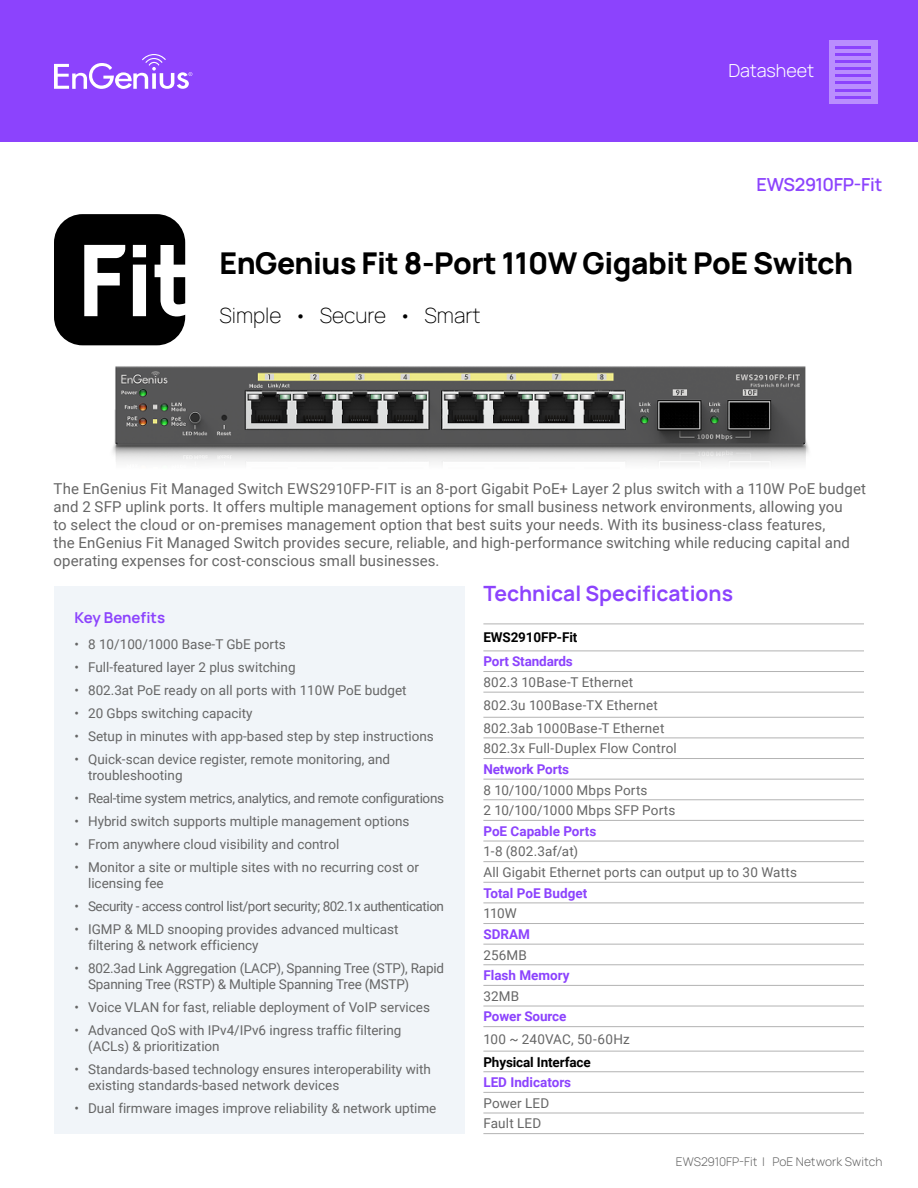
<style>
.page{position:relative;width:918px;height:1188px;background:#fff}
.page>*{position:absolute;margin:0;border:0;box-sizing:border-box;transform-origin:0 0}
.t1{font:800 30px "Manrope";letter-spacing:-.015em;color:#000}
.t2{font:700 21px "Manrope";color:#8c43fd}
.t3{font:200 21px "Manrope";color:#000}
.t4{font:600 18px "Manrope";letter-spacing:-.015em;color:#8c43fd}
.t5{font:300 18px "Manrope";letter-spacing:-.005em;color:#fff}
.t6{font:15px/18px "Roboto";letter-spacing:.005em;color:#666}
.t7{font:700 15px "Manrope";color:#8c43fd}
.t8{font:13.5px/16.2px "Roboto";color:#666}
.t9{font:700 13.5px "Roboto";color:#8c43fd}
.t10{font:13.5px "Roboto";letter-spacing:-.03em;color:#666}
.t11{font:13.5px "Roboto";letter-spacing:-.025em;color:#666}
.t12{font:700 13.5px "Roboto";letter-spacing:-.01em;color:#000}
.t13{font:300 12px "Manrope";letter-spacing:.005em;color:#666}
</style>
<div class="page">
<div style="left:0;top:0;width:918px;height:142px;background:#8c43fd"></div>
<div style="left:829px;top:40px;width:49px;height:64px;background:#ba8efe"></div>
<hr style="left:835px;top:46px;width:36px;height:3px;background:#8c43fd">
<hr style="left:835px;top:53px;width:36px;height:3px;background:#8c43fd">
<hr style="left:835px;top:60px;width:36px;height:3px;background:#8c43fd">
<hr style="left:835px;top:67px;width:36px;height:3px;background:#8c43fd">
<hr style="left:835px;top:74px;width:36px;height:3px;background:#8c43fd">
<hr style="left:835px;top:82px;width:36px;height:2px;background:#8c43fd">
<hr style="left:835px;top:89px;width:36px;height:3px;background:#8c43fd">
<hr style="left:835px;top:96px;width:36px;height:3px;background:#8c43fd">
<svg style="left:54px;top:214px;width:131px;height:131px"></svg>
<svg style="left:54px;top:54px;width:138px;height:35px"></svg>
<img style="left:112px;top:366px;width:697px;height:99px">
<div style="left:54px;top:586px;width:411px;height:548px;background:#f1f5f9"></div>
<hr style="left:483px;top:624px;width:381px;height:1px;background:#b3b3b3">
<hr style="left:483px;top:651px;width:381px;height:1px;background:#b3b3b3">
<hr style="left:483px;top:671px;width:381px;height:1px;background:#b3b3b3">
<hr style="left:483px;top:692px;width:381px;height:1px;background:#b3b3b3">
<hr style="left:483px;top:717px;width:381px;height:1px;background:#b3b3b3">
<hr style="left:483px;top:738px;width:381px;height:1px;background:#b3b3b3">
<hr style="left:483px;top:758px;width:381px;height:1px;background:#b3b3b3">
<hr style="left:483px;top:779px;width:381px;height:1px;background:#b3b3b3">
<hr style="left:483px;top:799px;width:381px;height:1px;background:#b3b3b3">
<hr style="left:483px;top:820px;width:381px;height:1px;background:#b3b3b3">
<hr style="left:483px;top:841px;width:381px;height:1px;background:#b3b3b3">
<hr style="left:483px;top:861px;width:381px;height:1px;background:#b3b3b3">
<hr style="left:483px;top:882px;width:381px;height:1px;background:#b3b3b3">
<hr style="left:483px;top:903px;width:381px;height:1px;background:#b3b3b3">
<hr style="left:483px;top:923px;width:381px;height:1px;background:#b3b3b3">
<hr style="left:483px;top:944px;width:381px;height:1px;background:#b3b3b3">
<hr style="left:483px;top:964px;width:381px;height:1px;background:#b3b3b3">
<hr style="left:483px;top:985px;width:381px;height:1px;background:#b3b3b3">
<hr style="left:483px;top:1006px;width:381px;height:1px;background:#b3b3b3">
<hr style="left:483px;top:1026px;width:381px;height:1px;background:#b3b3b3">
<hr style="left:483px;top:1051px;width:381px;height:1px;background:#b3b3b3">
<hr style="left:483px;top:1071px;width:381px;height:1px;background:#b3b3b3">
<hr style="left:483px;top:1092px;width:381px;height:1px;background:#b3b3b3">
<hr style="left:483px;top:1113px;width:381px;height:1px;background:#b3b3b3">
<hr style="left:483px;top:1133px;width:381px;height:1px;background:#b3b3b3">
<h3 class="t5" style="left:729px;top:58px;width:87px">Datasheet</h3>
<h3 class="t4" style="left:756px;top:172px;width:127px">EWS2910FP-Fit</h3>
<h1 class="t1" style="left:219px;top:242px;width:635px">EnGenius Fit 8-Port 110W Gigabit PoE Switch</h1>
<h2 class="t3" style="left:219px;top:300px;width:262px">Simple • Secure • Smart</h2>
<p class="t6" style="left:54px;top:479px;width:814px">The EnGenius Fit Managed Switch EWS2910FP-FIT is an 8-port Gigabit PoE+ Layer 2 plus switch with a 110W PoE budget and 2 SFP uplink ports. It offers multiple management options for small business network environments, allowing you<br>to select the cloud or on-premises management option that best suits your needs. With its business-class features,<br>the EnGenius Fit Managed Switch provides secure, reliable, and high-performance switching while reducing capital and operating expenses for cost-conscious small businesses.</p>
<p class="t7" style="left:75px;top:607px;width:92px">Key Benefits</p>
<p class="t8" style="left:75px;top:636px;width:213px">• 8 10/100/1000 Base-T GbE ports</p>
<p class="t8" style="left:75px;top:659px;width:222px">• Full-featured layer 2 plus switching</p>
<p class="t8" style="left:75px;top:682px;width:334px">• 802.3at PoE ready on all ports with 110W PoE budget</p>
<p class="t8" style="left:75px;top:704px;width:180px">• 20 Gbps switching capacity</p>
<p class="t8" style="left:75px;top:727px;width:361px">• Setup in minutes with app-based step by step instructions</p>
<p class="t8" style="left:88px;top:750px;width:304px;text-indent:-14px">• Quick-scan device register, remote monitoring, and troubleshooting</p>
<p class="t11" style="left:75px;top:789px;width:371px">• Real-time system metrics, analytics, and remote configurations</p>
<p class="t8" style="left:75px;top:812px;width:336px">• Hybrid switch supports multiple management options</p>
<p class="t8" style="left:75px;top:835px;width:266px">• From anywhere cloud visibility and control</p>
<p class="t8" style="left:88px;top:858px;width:332px;text-indent:-14px">• Monitor a site or multiple sites with no recurring cost or licensing fee</p>
<p class="t10" style="left:75px;top:897px;width:371px">• Security - access control list/port security; 802.1x authentication</p>
<p class="t8" style="left:88px;top:920px;width:312px;text-indent:-14px">• IGMP &amp; MLD snooping provides advanced multicast filtering &amp; network efficiency</p>
<p class="t8" style="left:88px;top:960px;width:358px;text-indent:-14px">• 802.3ad Link Aggregation (LACP), Spanning Tree (STP), Rapid<br>Spanning Tree (RSTP) &amp; Multiple Spanning Tree (MSTP)</p>
<p class="t8" style="left:75px;top:999px;width:357px">• Voice VLAN for fast, reliable deployment of VoIP services</p>
<p class="t8" style="left:88px;top:1022px;width:315px;text-indent:-14px">• Advanced QoS with IPv4/IPv6 ingress traffic filtering (ACLs) &amp; prioritization</p>
<p class="t8" style="left:88px;top:1061px;width:344px;text-indent:-14px">• Standards-based technology ensures interoperability with existing standards-based network devices</p>
<p class="t8" style="left:75px;top:1100px;width:363px">• Dual firmware images improve reliability &amp; network uptime</p>
<h2 class="t2" style="left:483px;top:579px;width:251px">Technical Specifications</h2>
<p class="t12" style="left:483px;top:628px;width:95px">EWS2910FP-Fit</p>
<p class="t9" style="left:483px;top:652px;width:91px">Port Standards</p>
<p class="t8" style="left:483px;top:670px;width:183px;line-height:22.8px">802.3 10Base-T Ethernet<br>802.3u 100Base-TX Ethernet<br>802.3ab 1000Base-T Ethernet</p>
<p class="t8" style="left:483px;top:740px;width:195px">802.3x Full-Duplex Flow Control</p>
<p class="t9" style="left:483px;top:760px;width:87px">Network Ports</p>
<p class="t8" style="left:483px;top:779px;width:194px;line-height:20.7px">8 10/100/1000 Mbps Ports<br>2 10/100/1000 Mbps SFP Ports</p>
<p class="t9" style="left:483px;top:822px;width:114px">PoE Capable Ports</p>
<p class="t8" style="left:483px;top:841px;width:315px;line-height:20.7px">1-8 (802.3af/at)<br>All Gigabit Ethernet ports can output up to 30 Watts</p>
<p class="t9" style="left:483px;top:883px;width:105px">Total PoE Budget</p>
<p class="t8" style="left:483px;top:905px;width:35px">110W</p>
<p class="t9" style="left:483px;top:925px;width:48px">SDRAM</p>
<p class="t8" style="left:483px;top:946px;width:45px">256MB</p>
<p class="t9" style="left:483px;top:966px;width:88px">Flash Memory</p>
<p class="t8" style="left:483px;top:987px;width:37px">32MB</p>
<p class="t9" style="left:483px;top:1007px;width:84px">Power Source</p>
<p class="t8" style="left:483px;top:1031px;width:148px">100 ~ 240VAC, 50-60Hz</p>
<p class="t12" style="left:483px;top:1052px;width:109px">Physical Interface</p>
<p class="t9" style="left:483px;top:1073px;width:89px">LED Indicators</p>
<p class="t8" style="left:483px;top:1092px;width:67px;line-height:20.7px">Power LED<br>Fault LED</p>
<p class="t13" style="left:676px;top:1153px;width:208px">EWS2910FP-Fit | PoE Network Switch</p>
</div>
